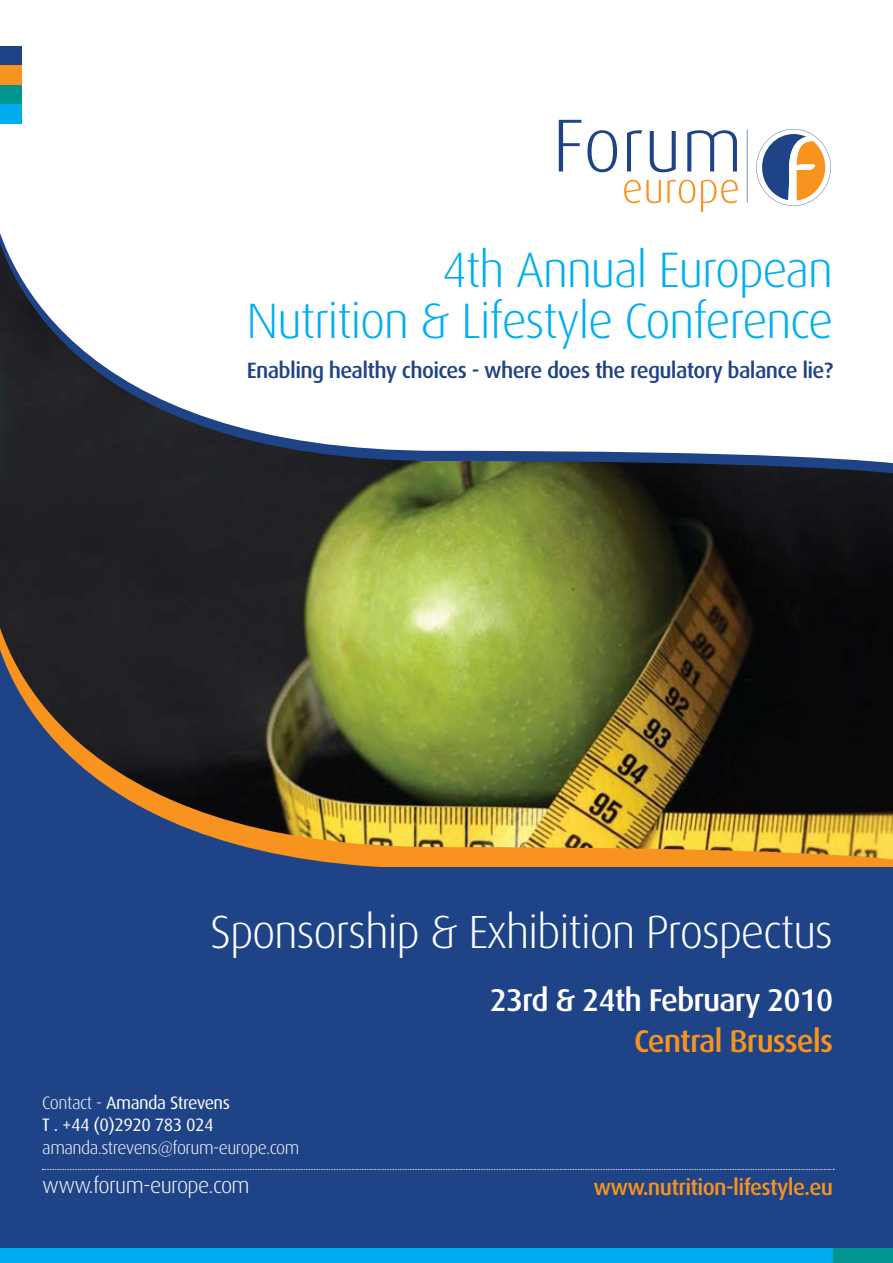
<style>
.page{position:relative;width:893px;height:1263px;background:#fff}
.page>*{position:absolute;margin:0;border:0;box-sizing:border-box;transform-origin:0 0}
.t1{font:300 49.8px/51.3px "Dax";letter-spacing:-.03em;color:#00aeef;text-align:right}
.t2{font:300 46.5px "Dax";letter-spacing:-.03em;color:#fff}
.t3{font:500 31.5px "Dax";letter-spacing:-.03em;color:#fff}
.t4{font:500 31.5px "Dax";letter-spacing:-.03em;color:#f7931e}
.t5{font:500 22.5px "Dax";letter-spacing:-.03em;color:#f7931e}
.t6{font:500 22.2px "Dax";letter-spacing:-.03em;color:#1f4387}
.t7{font:300 22.2px "Dax";letter-spacing:-.03em;color:#fff}
.t8{font:18px/22.5px "Dax";letter-spacing:-.03em;color:#fff}
.t9{font:300 18px "Dax";letter-spacing:-.03em;color:#fff}
.s1{font-weight:300}
</style>
<div class="page">
<img style="left:0;top:485px;width:893px;height:112px">
<svg style="left:0;top:475px;width:893px;height:10px;background:#2c2f22"></svg>
<svg style="left:0;top:46px;width:893px;height:429px"></svg>
<svg style="left:0;top:597px;width:893px;height:22px;background:#535634"></svg>
<img style="left:0;top:619px;width:893px;height:247px">
<div style="left:0;top:866px;width:893px;height:388px;background:#1f4387"></div>
<div style="left:0;top:46px;width:21px;height:19px;background:#1f4387"></div>
<div style="left:0;top:65px;width:21px;height:20px;background:#f7931e"></div>
<div style="left:0;top:85px;width:21px;height:19px;background:#00958f"></div>
<div style="left:0;top:104px;width:21px;height:20px;background:#00aeef"></div>
<div style="left:0;top:1248px;width:833px;height:15px;background:#00aeef"></div>
<div style="left:833px;top:1248px;width:60px;height:15px;background:#00958f"></div>
<svg style="left:42px;top:1169px;width:792px;height:1px"></svg>
<svg style="left:559px;top:120px;width:22px;height:51px"></svg>
<svg style="left:587px;top:130px;width:30px;height:42px"></svg>
<svg style="left:627px;top:130px;width:15px;height:41px"></svg>
<svg style="left:650px;top:131px;width:26px;height:41px"></svg>
<svg style="left:687px;top:130px;width:50px;height:41px"></svg>
<svg style="left:624px;top:180px;width:37px;height:23px"></svg>
<svg style="left:667px;top:180px;width:28px;height:23px"></svg>
<svg style="left:701px;top:180px;width:37px;height:32px"></svg>
<svg style="left:756px;top:129px;width:75px;height:77px"></svg>
<hr style="left:747px;top:130px;width:1px;height:73px;background:#7895a3">
<h1 class="t1" style="left:247px;top:244px;width:588px">4th Annual European<br>Nutrition &amp; Lifestyle Conference</h1>
<p class="t6" style="left:247px;top:358px;width:588px">Enabling healthy choices - where does the regulatory balance lie?</p>
<h2 class="t2" style="left:210px;top:907px;width:624px">Sponsorship &amp; Exhibition Prospectus</h2>
<h3 class="t3" style="left:490px;top:983px;width:345px">23rd &amp; 24th February 2010</h3>
<h3 class="t4" style="left:634px;top:1023px;width:201px">Central Brussels</h3>
<p class="t8" style="left:42px;top:1091px;width:189px"><span class="s1">Contact -</span> Amanda Strevens<br>T . +44 (0)2920 783 024</p>
<p class="t9" style="left:42px;top:1138px;width:259px">amanda.strevens@forum-europe.com</p>
<p class="t7" style="left:42px;top:1173px;width:209px">www.forum-europe.com</p>
<p class="t5" style="left:593px;top:1174px;width:241px">www.nutrition-lifestyle.eu</p>
</div>
